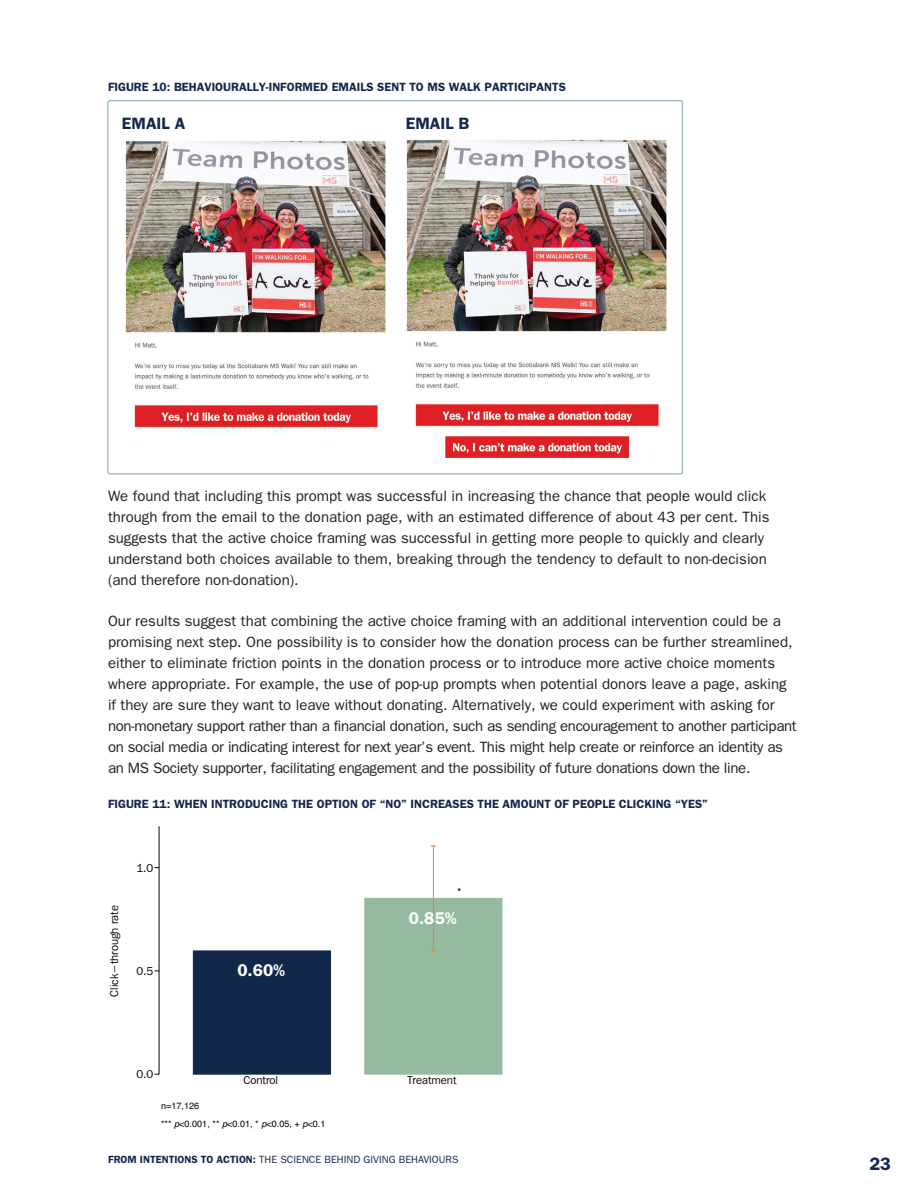
<style>
.page{position:relative;width:918px;height:1188px;background:#fff}
.page>*{position:absolute;margin:0;border:0;box-sizing:border-box;transform-origin:0 0}
.t1{font:600 18px "Franklin Gothic";color:#14274c}
.t2{font:600 17.1px "Franklin Gothic";color:#fff}
.t3{font:600 16.5px "Franklin Gothic";color:#14274c}
.t4{font:15px/21px "Franklin Gothic";color:#231f20}
.t5{font:600 12px "Franklin Gothic";color:#14274c}
.t6{font:11.4px "Franklin Gothic IT Cby BT";color:#040503}
.t7{font:11.4px "Helvetica";color:#040503}
.t8{font:10.5px "Franklin Gothic";color:#14274c}
.t9{font:9.15px/18.3px "Helvetica";color:#040503}
.s1{font-style:italic}
.s2{font-weight:600}
</style>
<div class="page">
<div style="left:193px;top:951px;width:138px;height:123px;background:#11284b;border:1px solid #11284b"></div>
<div style="left:365px;top:898px;width:137px;height:176px;background:#96ba9f"></div>
<hr style="left:433px;top:846px;width:1px;height:105px;background:#ee7d30">
<hr style="left:159px;top:826px;width:1px;height:248px;background:#040503">
<img style="left:125px;top:141px;width:261px;height:287px">
<img style="left:406px;top:139px;width:261px;height:320px">
<p class="t5" style="left:108px;top:79px;width:459px">FIGURE 10: BEHAVIOURALLY-INFORMED EMAI LS SENT TO MS WALK PARTICIPANTS</p>
<p class="t3" style="left:122px;top:113px;width:65px">EMAI L A</p>
<p class="t3" style="left:406px;top:113px;width:64px">EMAI L B</p>
<p class="t4" style="left:108px;top:485px;width:663px">We found that including this prompt was successful in increasing the chance that people would click through from the email to the donation page, with an estimated difference of about 43 per cent. This suggests that the active choice framing was successful in getting more people to quickly and clearly understand both choices available to them, breaking through the tendency to default to non-decision (and therefore non-donation).</p>
<p class="t4" style="left:108px;top:610px;width:690px">Our results suggest that combining the active choice framing with an additional intervention could be a promising next step. One possibility is to consider how the donation process can be further streamlined, either to eliminate friction points in the donation process or to introduce more active choice moments where appropriate. For example, the use of pop-up prompts when potential donors leave a page, asking if they are sure they want to leave without donating. Alternatively, we could experiment with asking for non-monetary support rather than a financial donation, such as sending encouragement to another participant on social media or indicating interest for next year’s event. This might help create or reinforce an identity as an MS Society supporter, facilitating engagement and the possibility of future donations down the line.</p>
<p class="t5" style="left:108px;top:797px;width:601px">FIGURE 11: WHEN INTRODUCING THE OPTION OF “NO” INCREASES THE AMOUNT OF PEOPLE CLICKING “YES”</p>
<p class="t6" style="left:107px;top:997px;width:93px;rotate:-90deg">Click−through rate</p>
<p class="t6" style="left:136px;top:861px;width:19px">1.0</p>
<p class="t6" style="left:136px;top:964px;width:19px">0.5</p>
<p class="t2" style="left:237px;top:960px;width:49px">0.60%</p>
<p class="t7" style="left:457px;top:884px;width:6px">*</p>
<p class="t2" style="left:409px;top:908px;width:49px">0.85%</p>
<p class="t6" style="left:136px;top:1067px;width:19px">0.0</p>
<p class="t6" style="left:244px;top:1073px;width:36px">Control</p>
<p class="t6" style="left:407px;top:1073px;width:51px">Treatment</p>
<p class="t9" style="left:161px;top:1097px;width:166px">n=17,126<br>*** <span class="s1">p</span>&lt;0.001, ** <span class="s1">p</span>&lt;0.01, * <span class="s1">p</span>&lt;0.05, + <span class="s1">p</span>&lt;0.1</p>
<p class="t8" style="left:108px;top:1154px;width:352px"><span class="s2">FROM INTENTIONS TO ACTION:</span> THE SCIENCE BEHIND GIVING BEHAVIOURS</p>
<p class="t1" style="left:869px;top:1153px;width:23px">23</p>
</div>
